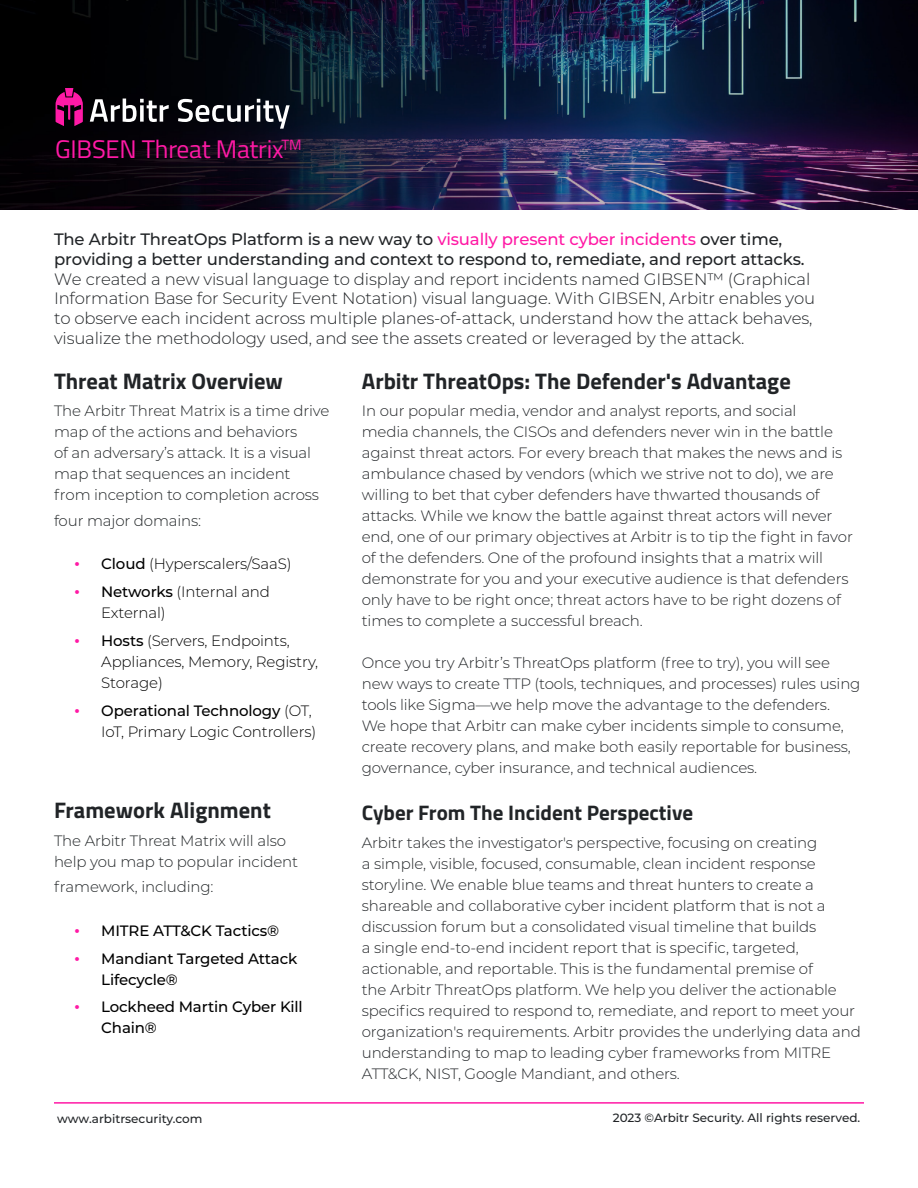
<style>
.page{position:relative;width:918px;height:1188px;background:#fff}
.page>*{position:absolute;margin:0;border:0;box-sizing:border-box;transform-origin:0 0}
.t1{font:25.5px "Titillium Web";letter-spacing:-.01em;color:#ff19a5}
.t2{font:700 22.5px "Titillium Web";color:#212427}
.t3{font:700 21px "Titillium Web";color:#212427}
.t4{font:300 16.5px/19.8px "Montserrat";letter-spacing:-.01em;color:#212427}
.t5{font:500 16.5px/19.8px "Montserrat";letter-spacing:-.01em;color:#212427}
.t6{font:300 15px/21px "Montserrat";letter-spacing:-.01em;color:#212427}
.t7{font:300 15px/21px "Montserrat";letter-spacing:-.01em;color:#202426}
.t8{font:300 15px/21px "Montserrat";letter-spacing:-.01em;color:#000}
.t9{font:500 15px/21px "Montserrat";letter-spacing:-.01em;color:#000}
.t10{font:500 12px "Montserrat";color:#212427}
.s1{color:#ff19a5}
.s2{font-weight:600;font-size:18px;color:#ff19a5}
.s3{font-weight:500}
</style>
<div class="page">
<img style="left:0;top:0;width:918px;height:210px">
<hr style="left:54px;top:1102px;width:810px;height:2px;background:#ff19a5">
<svg style="left:55px;top:88px;width:28px;height:38px"></svg>
<svg style="left:90px;top:99px;width:79px;height:23px"></svg>
<svg style="left:178px;top:99px;width:112px;height:30px"></svg>
<h1 class="t1" style="left:55px;top:131px;width:248px">GIBSEN Threat Matrix<sup>TM</sup></h1>
<p class="t5" style="left:54px;top:229px;width:752px">The Arbitr ThreatOps Platform is a new way to <span class="s1">visually present cyber incidents</span> over time, providing a better understanding and context to respond to, remediate, and report attacks.</p>
<p class="t4" style="left:54px;top:268px;width:763px">We created a new visual language to display and report incidents named GIBSEN™ (Graphical Information Base for Security Event Notation) visual language. With GIBSEN, Arbitr enables you to observe each incident across multiple planes-of-attack, understand how the attack behaves, visualize the methodology used, and see the assets created or leveraged by the attack.</p>
<h2 class="t2" style="left:362px;top:364px;width:431px">Arbitr ThreatOps: The Defender's Advantage</h2>
<p class="t6" style="left:362px;top:400px;width:493px">In our popular media, vendor and analyst reports, and social<br>media channels, the CISOs and defenders never win in the battle against threat actors. For every breach that makes the news and is ambulance chased by vendors (which we strive not to do), we are willing to bet that cyber defenders have thwarted thousands of attacks. While we know the battle against threat actors will never end, one of our primary objectives at Arbitr is to tip the fight in favor of the defenders. One of the profound insights that a matrix will demonstrate for you and your executive audience is that defenders only have to be right once; threat actors have to be right dozens of times to complete a successful breach.</p>
<p class="t6" style="left:362px;top:652px;width:500px">Once you try Arbitr’s ThreatOps platform (free to try), you will see new ways to create TTP (tools, techniques, and processes) rules using tools like Sigma—we help move the advantage to the defenders.<br>We hope that Arbitr can make cyber incidents simple to consume, create recovery plans, and make both easily reportable for business, governance, cyber insurance, and technical audiences.</p>
<h3 class="t3" style="left:362px;top:797px;width:333px">Cyber From The Incident Perspective</h3>
<p class="t6" style="left:362px;top:831px;width:501px">Arbitr takes the investigator's perspective, focusing on creating<br>a simple, visible, focused, consumable, clean incident response storyline. We enable blue teams and threat hunters to create a shareable and collaborative cyber incident platform that is not a discussion forum but a consolidated visual timeline that builds<br>a single end-to-end incident report that is specific, targeted, actionable, and reportable. This is the fundamental premise of<br>the Arbitr ThreatOps platform. We help you deliver the actionable specifics required to respond to, remediate, and report to meet your organization's requirements. Arbitr provides the underlying data and understanding to map to leading cyber frameworks from MITRE ATT&amp;CK, NIST, Google Mandiant, and others.</p>
<h2 class="t2" style="left:54px;top:364px;width:230px">Threat Matrix Overview</h2>
<p class="t7" style="left:54px;top:400px;width:277px">The Arbitr Threat Matrix is a time drive map of the actions and behaviors<br>of an adversary’s attack. It is a visual map that sequences an incident from inception to completion across</p>
<p class="t7" style="left:54px;top:510px;width:149px">four major domains:</p>
<p class="t8" style="left:74px;top:553px;width:219px"><span class="s2">•</span> <span class="s3">Cloud</span> (Hyperscalers/SaaS)</p>
<p class="t8" style="left:101px;top:581px;width:170px;text-indent:-27px"><span class="s2">•</span> <span class="s3">Networks</span> (Internal and<br>External)</p>
<p class="t8" style="left:101px;top:630px;width:219px;text-indent:-27px"><span class="s2">•</span> <span class="s3">Hosts</span> (Servers, Endpoints,<br>Appliances, Memory, Registry,<br>Storage)</p>
<p class="t8" style="left:74px;top:699px;width:244px;text-align:right"><span class="s2">•</span> <span class="s3">Operational Technology</span> (OT,<br>IoT, Primary Logic Controllers)</p>
<h2 class="t2" style="left:54px;top:793px;width:218px">Framework Alignment</h2>
<p class="t7" style="left:54px;top:830px;width:246px">The Arbitr Threat Matrix will also help you map to popular incident</p>
<p class="t7" style="left:54px;top:876px;width:161px">framework, including:</p>
<p class="t9" style="left:74px;top:920px;width:207px"><span class="s2">•</span> MITRE ATT&amp;CK Tactics®</p>
<p class="t9" style="left:101px;top:947px;width:198px;text-indent:-27px"><span class="s2">•</span> Mandiant Targeted Attack<br>Lifecycle®</p>
<p class="t9" style="left:101px;top:996px;width:203px;text-indent:-27px"><span class="s2">•</span> Lockheed Martin Cyber Kill<br>Chain®</p>
<p class="t10" style="left:57px;top:1110px;width:147px">www.arbitrsecurity.com</p>
<p class="t10" style="left:613px;top:1109px;width:249px">2023 ©Arbitr Security. All rights reserved.</p>
</div>
